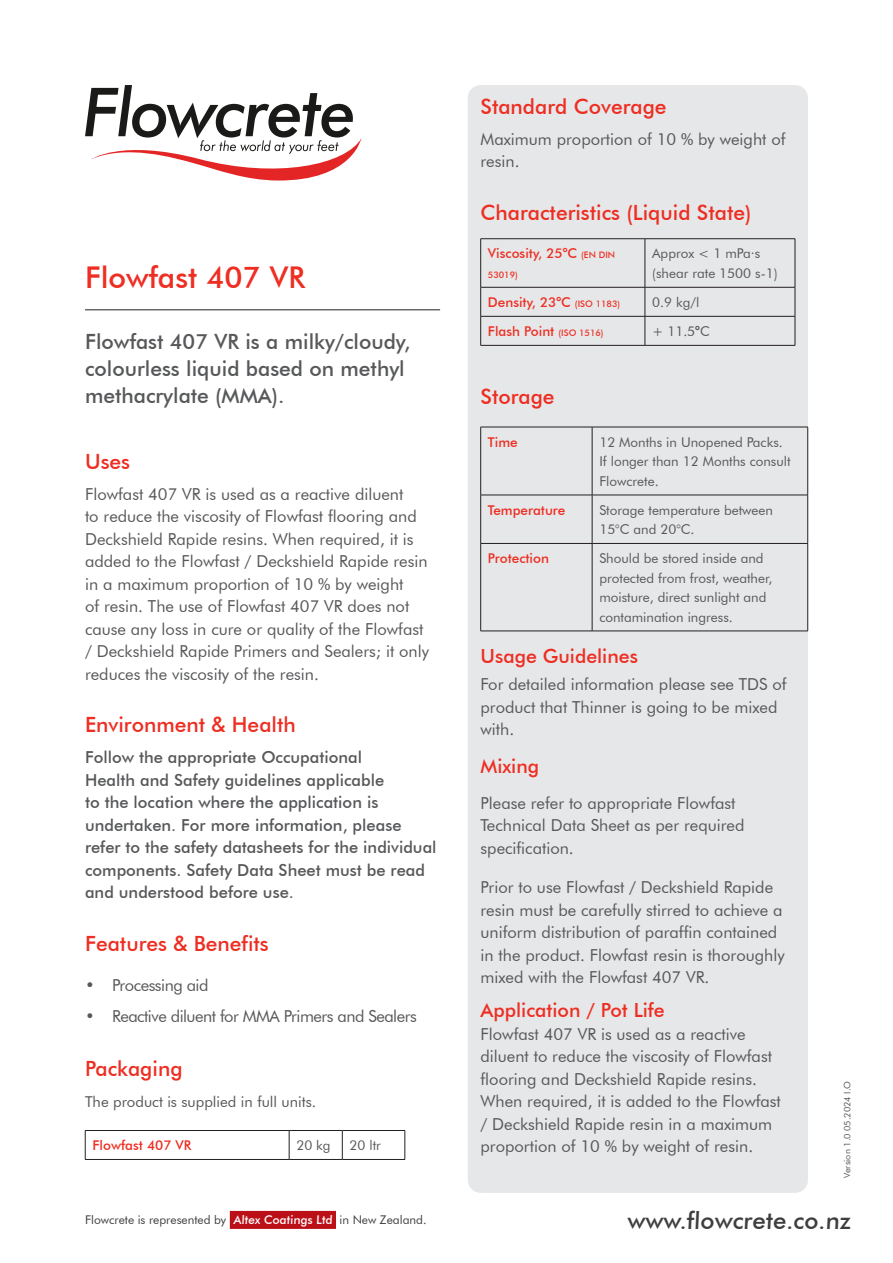
<style>
.page{position:relative;width:893px;height:1263px;background:#fff}
.page>*{position:absolute;margin:0;border:0;box-sizing:border-box;transform-origin:0 0}
.t1{font:500 30px "Futura BT";color:#ee2e22}
.t2{font:500 24px "Futura BT";color:#3e3e3f}
.t3{font:500 21px "Futura BT";color:#ee2e22}
.t4{font:500 21px/27px "Futura BT";color:#57585a}
.t5{font:500 19.5px "Futura BT";color:#ee2e22}
.t6{font:16.5px/22.5px "Futura BT";color:#57585a}
.t7{font:500 16.5px/22.5px "Futura BT";color:#57585a}
.t8{font:16.5px "Futura BT";letter-spacing:-.03em;color:#57585a}
.t9{font:15px "Futura BT";color:#57585a}
.t10{font:13.5px/19.5px "Futura BT";color:#57585a}
.t11{font:500 13.5px "Futura BT";color:#ee2e22}
.t12{font:12px "Futura BT";color:#3e3e3f}
.t13{font:9px "Futura BT";color:#57585a}
.t14{font:500 9px "Futura BT";color:#ee2e22}
.s1{font-family:"Formata Pro";font-weight:400}
.s2{font-size:9px}
.s3{font-family:"Formata Pro"}
.s4{font-weight:500;color:#fff}
</style>
<div class="page">
<hr style="left:85px;top:310px;width:355px;height:1px;background:#231f20">
<hr style="left:85px;top:1130px;width:204px;height:1px;background:#231f20">
<svg style="left:85px;top:1131px;width:1px;height:28px"></svg>
<hr style="left:289px;top:1130px;width:53px;height:1px;background:#231f20">
<svg style="left:289px;top:1131px;width:1px;height:28px"></svg>
<hr style="left:342px;top:1130px;width:63px;height:1px;background:#231f20">
<svg style="left:342px;top:1131px;width:1px;height:28px"></svg>
<svg style="left:405px;top:1131px;width:1px;height:28px"></svg>
<hr style="left:85px;top:1159px;width:204px;height:1px;background:#231f20">
<hr style="left:289px;top:1159px;width:53px;height:1px;background:#231f20">
<hr style="left:342px;top:1159px;width:63px;height:1px;background:#231f20">
<svg style="left:85px;top:85px;width:276px;height:96px"></svg>
<div style="left:468px;top:85px;width:340px;height:1108px;background:#e6e7e9;border-radius:13px"></div>
<hr style="left:480px;top:238px;width:165px;height:1px;background:#231f20">
<hr style="left:480px;top:239px;width:1px;height:48px;background:#231f20">
<hr style="left:645px;top:238px;width:150px;height:1px;background:#231f20">
<hr style="left:645px;top:239px;width:1px;height:48px;background:#231f20">
<hr style="left:795px;top:239px;width:1px;height:48px;background:#231f20">
<hr style="left:480px;top:287px;width:165px;height:1px;background:#231f20">
<hr style="left:645px;top:287px;width:150px;height:1px;background:#231f20">
<hr style="left:480px;top:316px;width:165px;height:1px;background:#231f20">
<svg style="left:480px;top:287px;width:1px;height:58px"></svg>
<hr style="left:645px;top:316px;width:150px;height:1px;background:#231f20">
<svg style="left:645px;top:287px;width:1px;height:58px"></svg>
<svg style="left:795px;top:287px;width:1px;height:58px"></svg>
<hr style="left:480px;top:345px;width:165px;height:1px;background:#231f20">
<hr style="left:645px;top:345px;width:150px;height:1px;background:#231f20">
<hr style="left:480px;top:427px;width:112px;height:1px;background:#231f20">
<hr style="left:480px;top:427px;width:1px;height:68px;background:#231f20">
<hr style="left:592px;top:427px;width:216px;height:1px;background:#231f20">
<hr style="left:592px;top:427px;width:1px;height:68px;background:#231f20">
<hr style="left:807px;top:427px;width:1px;height:68px;background:#231f20">
<hr style="left:480px;top:495px;width:112px;height:1px;background:#231f20">
<hr style="left:480px;top:495px;width:1px;height:48px;background:#231f20">
<hr style="left:592px;top:495px;width:216px;height:1px;background:#231f20">
<hr style="left:592px;top:495px;width:1px;height:48px;background:#231f20">
<hr style="left:807px;top:495px;width:1px;height:48px;background:#231f20">
<hr style="left:480px;top:543px;width:112px;height:1px;background:#231f20">
<hr style="left:480px;top:544px;width:1px;height:87px;background:#231f20">
<hr style="left:592px;top:543px;width:216px;height:1px;background:#231f20">
<hr style="left:592px;top:544px;width:1px;height:87px;background:#231f20">
<hr style="left:807px;top:544px;width:1px;height:87px;background:#231f20">
<hr style="left:480px;top:631px;width:112px;height:1px;background:#231f20">
<hr style="left:592px;top:631px;width:216px;height:1px;background:#231f20">
<div style="left:230px;top:1211px;width:106px;height:18px;background:#bb1018"></div>
<h1 class="t1" style="left:85px;top:259px;width:222px">Flowfast 407 VR</h1>
<p class="t4" style="left:85px;top:328px;width:327px">Flowfast 407 VR is a milky/cloudy, colourless liquid based on methyl methacrylate (MMA).</p>
<p class="t3" style="left:85px;top:448px;width:47px">Uses</p>
<p class="t6" style="left:85px;top:482px;width:345px">Flowfast 407 VR is used as a reactive diluent<br>to reduce the viscosity of Flowfast flooring and Deckshield Rapide resins. When required, it is added to the Flowfast / Deckshield Rapide resin in a maximum proportion of 10 % by weight<br>of resin. The use of Flowfast 407 VR does not cause any loss in cure or quality of the Flowfast / Deckshield Rapide Primers and Sealers; it only reduces the viscosity of the resin.</p>
<p class="t3" style="left:85px;top:712px;width:212px">Environment &amp; Health</p>
<p class="t7" style="left:85px;top:746px;width:353px">Follow the appropriate Occupational<br>Health and Safety guidelines applicable<br>to the location where the application is undertaken. For more information, please refer to the safety datasheets for the individual components. Safety Data Sheet must be read and understood before use.</p>
<p class="t3" style="left:85px;top:930px;width:185px">Features &amp; Benefits</p>
<p class="t8" style="left:85px;top:975px;width:125px">• Processing aid</p>
<p class="t8" style="left:85px;top:1006px;width:333px">• Reactive diluent for MMA Primers and Sealers</p>
<p class="t3" style="left:85px;top:1056px;width:99px">Packaging</p>
<p class="t9" style="left:85px;top:1093px;width:233px">The product is supplied in full units.</p>
<p class="t11" style="left:92px;top:1137px;width:101px">Flowfast 407 VR</p>
<p class="t10" style="left:296px;top:1135px;width:36px">20 kg</p>
<p class="t10" style="left:350px;top:1135px;width:33px">20 ltr</p>
<p class="t3" style="left:480px;top:94px;width:188px">Standard Coverage</p>
<p class="t6" style="left:480px;top:128px;width:306px">Maximum proportion of 10 % by weight of resin.</p>
<p class="t3" style="left:480px;top:200px;width:272px">Characteristics (Liquid State)</p>
<p class="t11" style="left:488px;top:245px;width:129px">Viscosity, 25<span class="s1">°</span>C <span class="s2">(EN DIN</span></p>
<p class="t14" style="left:488px;top:269px;width:31px">53019)</p>
<p class="t10" style="left:652px;top:244px;width:127px">Approx &lt; 1 mPa·s (shear rate 1500 s-1)</p>
<p class="t11" style="left:488px;top:294px;width:134px">Density, 23<span class="s1">°</span>C <span class="s2">(ISO 1183)</span></p>
<p class="t10" style="left:652px;top:292px;width:49px">0.9 kg/l</p>
<p class="t11" style="left:488px;top:323px;width:117px">Flash Point <span class="s2">(ISO 1516)</span></p>
<p class="t10" style="left:652px;top:321px;width:59px">+ 11.5<span class="s3">°</span>C</p>
<p class="t3" style="left:480px;top:384px;width:76px">Storage</p>
<p class="t11" style="left:488px;top:434px;width:31px">Time</p>
<p class="t10" style="left:599px;top:432px;width:193px">12 Months in Unopened Packs.<br>If longer than 12 Months consult<br>Flowcrete.</p>
<p class="t11" style="left:488px;top:502px;width:79px">Temperature</p>
<p class="t10" style="left:599px;top:500px;width:175px">Storage temperature between<br>15°C and 20°C.</p>
<p class="t11" style="left:488px;top:550px;width:63px">Protection</p>
<p class="t10" style="left:599px;top:548px;width:175px">Should be stored inside and protected from frost, weather, moisture, direct sunlight and contamination ingress.</p>
<p class="t5" style="left:480px;top:645px;width:159px">Usage Guidelines</p>
<p class="t6" style="left:480px;top:673px;width:308px">For detailed information please see TDS of product that Thinner is going to be mixed with.</p>
<p class="t5" style="left:480px;top:755px;width:60px">Mixing</p>
<p class="t6" style="left:480px;top:791px;width:265px">Please refer to appropriate Flowfast<br>Technical Data Sheet as per required specification.</p>
<p class="t6" style="left:480px;top:876px;width:306px">Prior to use Flowfast / Deckshield Rapide resin must be carefully stirred to achieve a uniform distribution of paraffin contained in the product. Flowfast resin is thoroughly mixed with the Flowfast 407 VR.</p>
<p class="t5" style="left:480px;top:998px;width:186px">Application / Pot Life</p>
<p class="t6" style="left:480px;top:1022px;width:302px">Flowfast 407 VR is used as a reactive diluent to reduce the viscosity of Flowfast flooring and Deckshield Rapide resins.<br>When required, it is added to the Flowfast / Deckshield Rapide resin in a maximum proportion of 10 % by weight of resin.</p>
<p class="t13" style="left:842px;top:1178px;width:99px;rotate:-90deg">Version 1.0 05.2024 I.O</p>
<p class="t12" style="left:85px;top:1213px;width:343px">Flowcrete is represented by <span class="s4">Altex Coatings Ltd</span> in New Zealand.</p>
<h2 class="t2" style="left:627px;top:1206px;width:226px">www.flowcrete.co.nz</h2>
</div>
